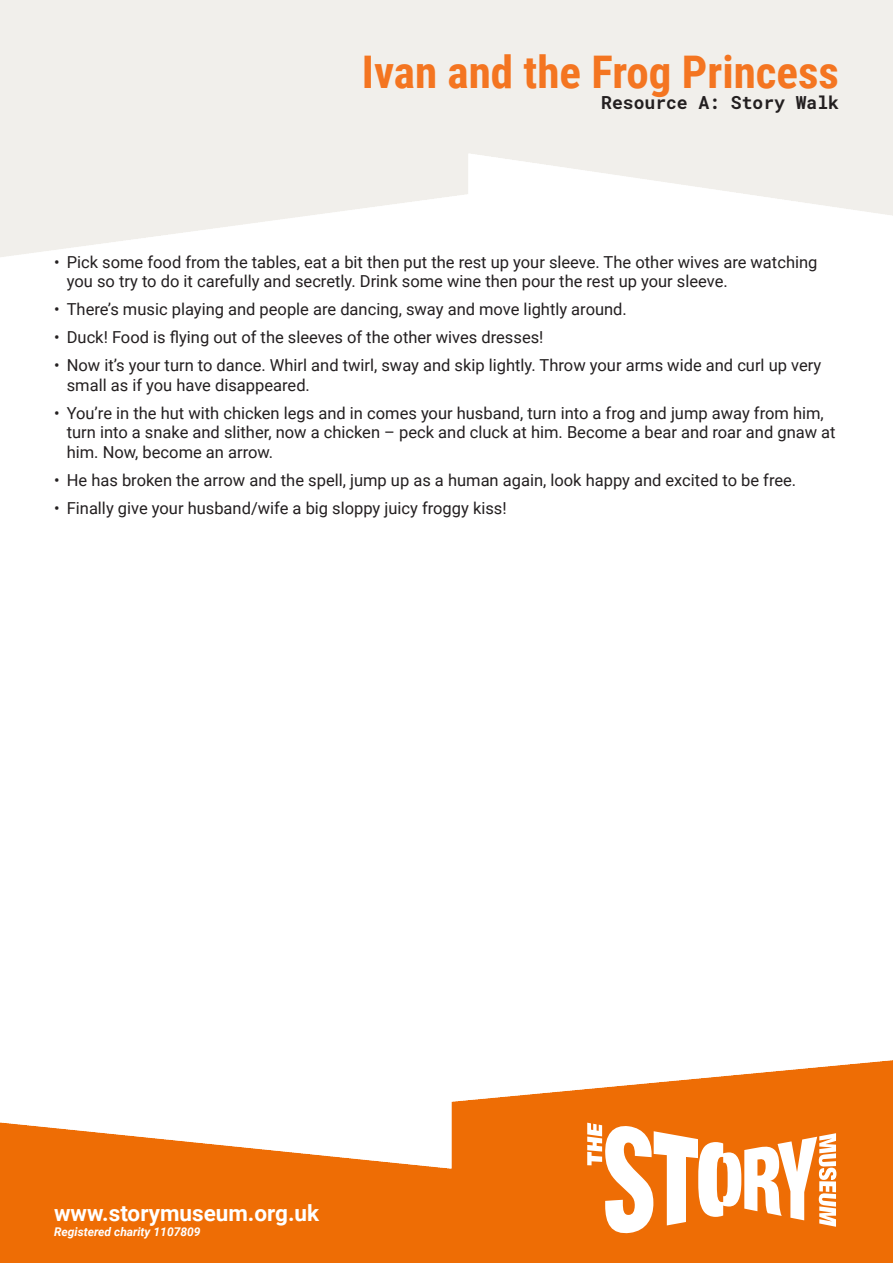
<style>
.page{position:relative;width:893px;height:1263px;background:#fff}
.page>*{position:absolute;margin:0;border:0;box-sizing:border-box;transform-origin:0 0}
.t1{font:700 45px "Roboto Condensed";color:#f47521}
.t2{font:700 22.5px "Roboto";color:#fff}
.t3{font:700 18px "Roboto Mono";color:#231f20}
.t4{font:16.5px/19.5px "Roboto";color:#231f20}
.t5{font:italic 700 12px "Roboto";color:#fff}
</style>
<div class="page">
<img style="left:0;top:1060px;width:893px;height:203px">
<svg style="left:587px;top:1123px;width:249px;height:112px"></svg>
<p class="t1" style="left:362px;top:40px;width:479px">Ivan and the Frog Princess</p>
<p class="t3" style="left:601px;top:90px;width:239px">Resource A: Story Walk</p>
<p class="t4" style="left:67px;top:251px;width:752px;text-indent:-13px">• Pick some food from the tables, eat a bit then put the rest up your sleeve. The other wives are watching you so try to do it carefully and secretly. Drink some wine then pour the rest up your sleeve.</p>
<p class="t4" style="left:54px;top:299px;width:574px">• There’s music playing and people are dancing, sway and move lightly around.</p>
<p class="t4" style="left:54px;top:327px;width:491px">• Duck! Food is flying out of the sleeves of the other wives dresses!</p>
<p class="t4" style="left:67px;top:355px;width:756px;text-indent:-13px">• Now it’s your turn to dance. Whirl and twirl, sway and skip lightly. Throw your arms wide and curl up very small as if you have disappeared.</p>
<p class="t4" style="left:67px;top:402px;width:770px;text-indent:-13px">• You’re in the hut with chicken legs and in comes your husband, turn into a frog and jump away from him, turn into a snake and slither, now a chicken – peck and cluck at him. Become a bear and roar and gnaw at him. Now, become an arrow.</p>
<p class="t4" style="left:54px;top:469px;width:744px">• He has broken the arrow and the spell, jump up as a human again, look happy and excited to be free.</p>
<p class="t4" style="left:54px;top:497px;width:454px">• Finally give your husband/wife a big sloppy juicy froggy kiss!</p>
<p class="t2" style="left:54px;top:1197px;width:267px">www.storymuseum.org.uk</p>
<p class="t5" style="left:54px;top:1223px;width:148px">Registered charity 1107809</p>
</div>
